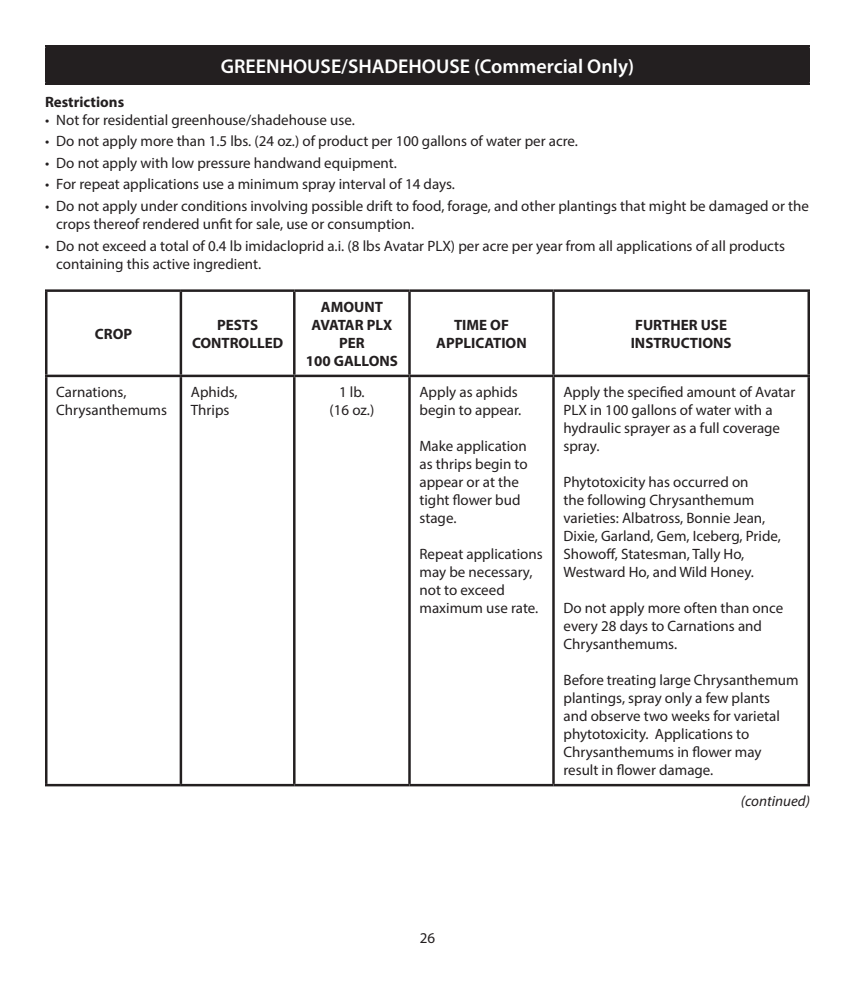
<style>
.page{position:relative;width:855px;height:990px;background:#fff}
.page>*{position:absolute;margin:0;border:0;box-sizing:border-box;transform-origin:0 0}
.t1{font:600 20px "Myriad Pro";color:#fff}
.t2{font:15px/18px "Myriad Pro";color:#231f20}
.t3{font:700 15px/18px "Myriad Pro";color:#231f20;text-align:center}
.t4{font:italic 15px "Myriad Pro";color:#231f20}
</style>
<div class="page">
<div style="left:46px;top:46px;width:763px;height:38px;background:#231f20"></div>
<hr style="left:45px;top:45px;width:765px;height:3px;background:#231f20">
<hr style="left:45px;top:48px;width:3px;height:34px;background:#231f20">
<hr style="left:808px;top:48px;width:2px;height:34px;background:#231f20">
<hr style="left:45px;top:82px;width:765px;height:3px;background:#231f20">
<hr style="left:45px;top:289px;width:136px;height:3px;background:#231f20">
<hr style="left:45px;top:292px;width:3px;height:83px;background:#231f20">
<hr style="left:181px;top:289px;width:113px;height:3px;background:#231f20">
<hr style="left:180px;top:292px;width:2px;height:83px;background:#231f20">
<hr style="left:294px;top:289px;width:116px;height:3px;background:#231f20">
<hr style="left:293px;top:292px;width:3px;height:83px;background:#231f20">
<hr style="left:410px;top:289px;width:144px;height:3px;background:#231f20">
<hr style="left:408px;top:292px;width:3px;height:83px;background:#231f20">
<hr style="left:553px;top:289px;width:257px;height:3px;background:#231f20">
<hr style="left:552px;top:292px;width:3px;height:83px;background:#231f20">
<hr style="left:808px;top:292px;width:2px;height:83px;background:#231f20">
<hr style="left:45px;top:375px;width:136px;height:2px;background:#231f20">
<hr style="left:45px;top:377px;width:3px;height:407px;background:#231f20">
<hr style="left:181px;top:375px;width:113px;height:2px;background:#231f20">
<hr style="left:180px;top:377px;width:2px;height:407px;background:#231f20">
<hr style="left:294px;top:375px;width:116px;height:2px;background:#231f20">
<hr style="left:293px;top:377px;width:3px;height:407px;background:#231f20">
<hr style="left:410px;top:375px;width:144px;height:2px;background:#231f20">
<hr style="left:408px;top:377px;width:3px;height:407px;background:#231f20">
<hr style="left:553px;top:375px;width:257px;height:2px;background:#231f20">
<hr style="left:552px;top:377px;width:3px;height:407px;background:#231f20">
<hr style="left:808px;top:377px;width:2px;height:407px;background:#231f20">
<hr style="left:45px;top:784px;width:136px;height:2px;background:#231f20">
<hr style="left:181px;top:784px;width:113px;height:2px;background:#231f20">
<hr style="left:294px;top:784px;width:116px;height:2px;background:#231f20">
<hr style="left:410px;top:784px;width:144px;height:2px;background:#231f20">
<hr style="left:553px;top:784px;width:257px;height:2px;background:#231f20">
<p class="t1" style="left:221px;top:53px;width:415px">GREENHOUSE/SHADEHOUSE (Commercial Only)</p>
<p class="t3" style="left:45px;top:92px;width:81px">Restrictions</p>
<p class="t2" style="left:45px;top:110px;width:311px">• Not for residential greenhouse/shadehouse use.</p>
<p class="t2" style="left:45px;top:132px;width:535px">• Do not apply more than 1.5 lbs. (24 oz.) of product per 100 gallons of water per acre.</p>
<p class="t2" style="left:45px;top:154px;width:353px">• Do not apply with low pressure handwand equipment.</p>
<p class="t2" style="left:45px;top:175px;width:412px">• For repeat applications use a minimum spray interval of 14 days.</p>
<p class="t2" style="left:56px;top:197px;width:754px;text-indent:-11px">• Do not apply under conditions involving possible drift to food, forage, and other plantings that might be damaged or the crops thereof rendered unfit for sale, use or consumption.</p>
<p class="t2" style="left:56px;top:236px;width:730px;text-indent:-11px">• Do not exceed a total of 0.4 lb imidacloprid a.i. (8 lbs Avatar PLX) per acre per year from all applications of all products containing this active ingredient.</p>
<p class="t3" style="left:95px;top:324px;width:39px">CROP</p>
<p class="t3" style="left:192px;top:315px;width:93px">PESTS<br>CONTROLLED</p>
<p class="t2" style="left:56px;top:383px;width:112px">Carnations,<br>Chrysanthemums</p>
<p class="t2" style="left:191px;top:383px;width:48px">Aphids,</p>
<p class="t2" style="left:191px;top:401px;width:40px">Thrips</p>
<p class="t3" style="left:312px;top:297px;width:82px">AMOUNT<br>AVATAR PLX</p>
<p class="t3" style="left:339px;top:333px;width:27px">PER</p>
<p class="t3" style="left:306px;top:351px;width:94px">100 GALLONS</p>
<p class="t2" style="left:339px;top:383px;width:27px">1 lb.</p>
<p class="t2" style="left:330px;top:401px;width:46px">(16 oz.)</p>
<p class="t3" style="left:454px;top:315px;width:56px">TIME OF</p>
<p class="t3" style="left:436px;top:333px;width:92px">APPLICATION</p>
<p class="t2" style="left:420px;top:383px;width:103px">Apply as aphids begin to appear.</p>
<p class="t2" style="left:420px;top:437px;width:110px">Make application as thrips begin to appear or at the tight flower bud stage.</p>
<p class="t2" style="left:420px;top:545px;width:125px">Repeat applications may be necessary, not to exceed maximum use rate.</p>
<p class="t3" style="left:635px;top:315px;width:93px">FURTHER USE</p>
<p class="t3" style="left:631px;top:333px;width:102px">INSTRUCTIONS</p>
<p class="t2" style="left:563px;top:383px;width:233px">Apply the specified amount of Avatar<br>PLX in 100 gallons of water with a hydraulic sprayer as a full coverage spray.</p>
<p class="t2" style="left:563px;top:473px;width:219px">Phytotoxicity has occurred on<br>the following Chrysanthemum varieties: Albatross, Bonnie Jean,<br>Dixie, Garland, Gem, Iceberg, Pride,<br>Showoff, Statesman, Tally Ho,<br>Westward Ho, and Wild Honey.</p>
<p class="t2" style="left:563px;top:599px;width:221px">Do not apply more often than once every 28 days to Carnations and<br>Chrysanthemums.</p>
<p class="t2" style="left:563px;top:671px;width:237px">Before treating large Chrysanthemum plantings, spray only a few plants<br>and observe two weeks for varietal phytotoxicity. Applications to<br>Chrysanthemums in flower may result in flower damage.</p>
<p class="t4" style="left:741px;top:792px;width:71px">(continued)</p>
<p class="t2" style="left:420px;top:929px;width:17px">26</p>
</div>
